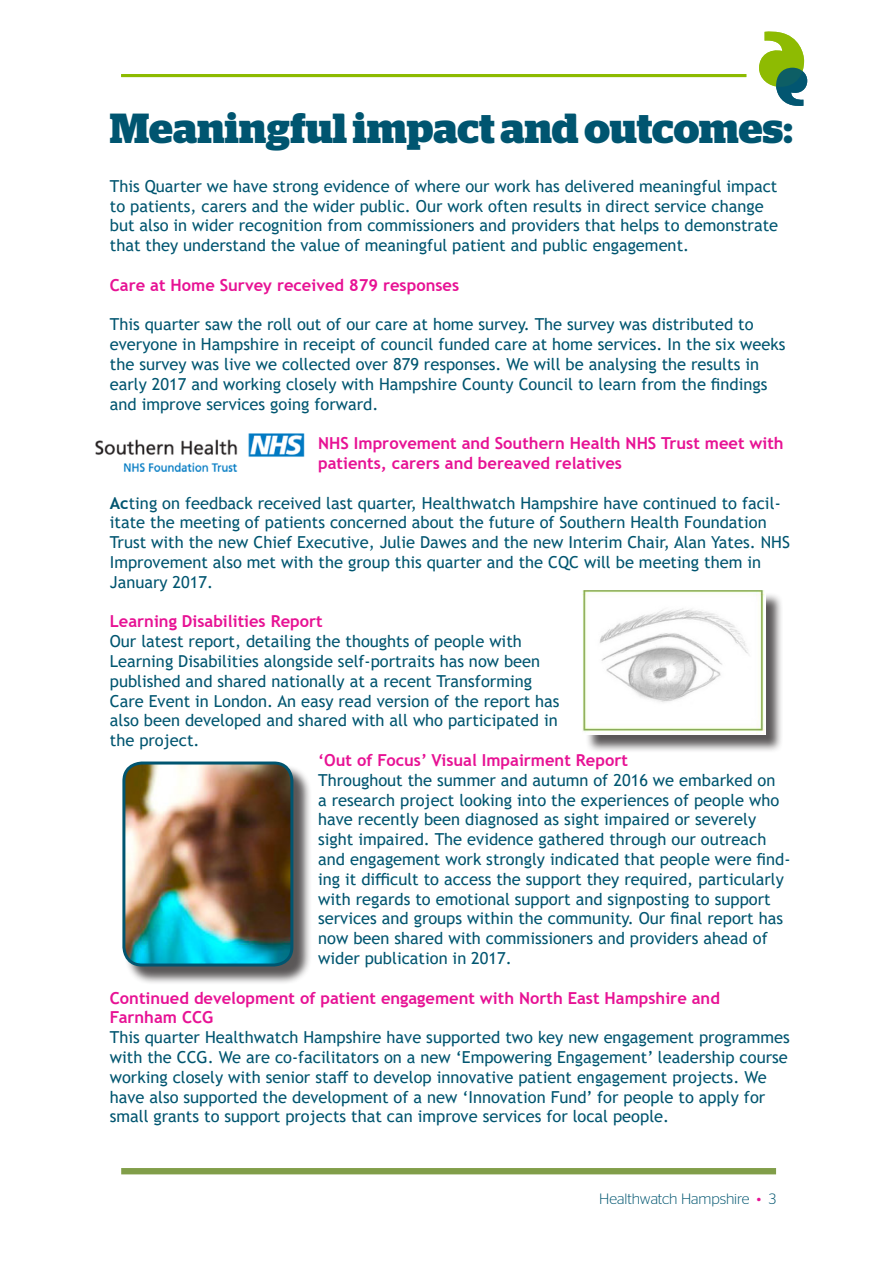
<style>
.page{position:relative;width:893px;height:1263px;background:#fff}
.page>*{position:absolute;margin:0;border:0;box-sizing:border-box;transform-origin:0 0}
.Contents_Heading{font:700 42px "Stag";color:#005570}
.t1{font:16.5px/19.8px "Trebuchet MS";color:#005570}
.t2{font:700 16.5px/19.8px "Trebuchet MS";color:#e71294}
.t3{font:300 15px "Stag Sans";letter-spacing:-.005em;color:#005570}
.s1{font-weight:700}
.s2{color:#e71294}
</style>
<div class="page">
<div style="left:121px;top:1168px;width:655px;height:6px;background:#819e49"></div>
<hr style="left:121px;top:74px;width:625px;height:3px;background:#8dbb00">
<svg style="left:759px;top:31px;width:48px;height:75px"></svg>
<img style="left:95px;top:433px;width:210px;height:39px">
<div style="left:125px;top:764px;width:187px;height:221px;background:#231f20;opacity:.75"></div>
<img style="left:125px;top:764px;width:167px;height:201px">
<div style="left:122px;top:761px;width:171px;height:205px;border:3px solid #005570;border-radius:18px"></div>
<div style="left:585px;top:593px;width:199px;height:160px;background:#231f20;opacity:.75"></div>
<img style="left:583px;top:590px;width:182px;height:144px">
<p class="Contents_Heading" style="left:110px;top:113px;width:684px">Meaningful impact and outcomes:</p>
<p class="t1" style="left:110px;top:176px;width:670px">This Quarter we have strong evidence of where our work has delivered meaningful impact to patients, carers and the wider public. Our work often results in direct service change but also in wider recognition from commissioners and providers that helps to demonstrate that they understand the value of meaningful patient and public engagement.</p>
<p class="t2" style="left:110px;top:275px;width:351px">Care at Home Survey received 879 responses</p>
<p class="t1" style="left:110px;top:314px;width:677px">This quarter saw the roll out of our care at home survey. The survey was distributed to everyone in Hampshire in receipt of council funded care at home services. In the six weeks the survey was live we collected over 879 responses. We will be analysing the results in early 2017 and working closely with Hampshire County Council to learn from the findings and improve services going forward.</p>
<p class="t2" style="left:318px;top:433px;width:467px">NHS Improvement and Southern Health NHS Trust meet with patients, carers and bereaved relatives</p>
<p class="t1" style="left:110px;top:493px;width:682px"><span class="s1">Ac</span>ting on feedback received last quarter, Healthwatch Hampshire have continued to facil&shy;itate the meeting of patients concerned about the future of Southern Health Foundation Trust with the new Chief Executive, Julie Dawes and the new Interim Chair, Alan Yates. NHS Improvement also met with the group this quarter and the CQC will be meeting them in January 2017.</p>
<p class="t2" style="left:110px;top:612px;width:214px">Learning Disabilities Report</p>
<p class="t1" style="left:110px;top:631px;width:451px">Our latest report, detailing the thoughts of people with Learning Disabilities alongside self-portraits has now been published and shared nationally at a recent Transforming Care Event in London. An easy read version of the report has also been developed and shared with all who participated in the project.</p>
<p class="t2" style="left:318px;top:750px;width:311px">‘Out of Focus’ Visual Impairment Report</p>
<p class="t1" style="left:318px;top:770px;width:474px">Throughout the summer and autumn of 2016 we embarked on<br>a research project looking into the experiences of people who have recently been diagnosed as sight impaired or severely sight impaired. The evidence gathered through our outreach and engagement work strongly indicated that people were find&shy;ing it difficult to access the support they required, particularly with regards to emotional support and signposting to support services and groups within the community. Our final report has now been shared with commissioners and providers ahead of wider publication in 2017.</p>
<p class="t2" style="left:110px;top:988px;width:612px">Continued development of patient engagement with North East Hampshire and</p>
<p class="t2" style="left:110px;top:1008px;width:105px">Farnham CCG</p>
<p class="t1" style="left:110px;top:1027px;width:682px">This quarter Healthwatch Hampshire have supported two key new engagement programmes with the CCG. We are co-facilitators on a new ‘Empowering Engagement’ leadership course working closely with senior staff to develop innovative patient engagement projects. We have also supported the development of a new ‘Innovation Fund’ for people to apply for small grants to support projects that can improve services for local people.</p>
<p class="t3" style="left:599px;top:1191px;width:178px">Healthwatch Hampshire <span class="s2">•</span> 3</p>
</div>
